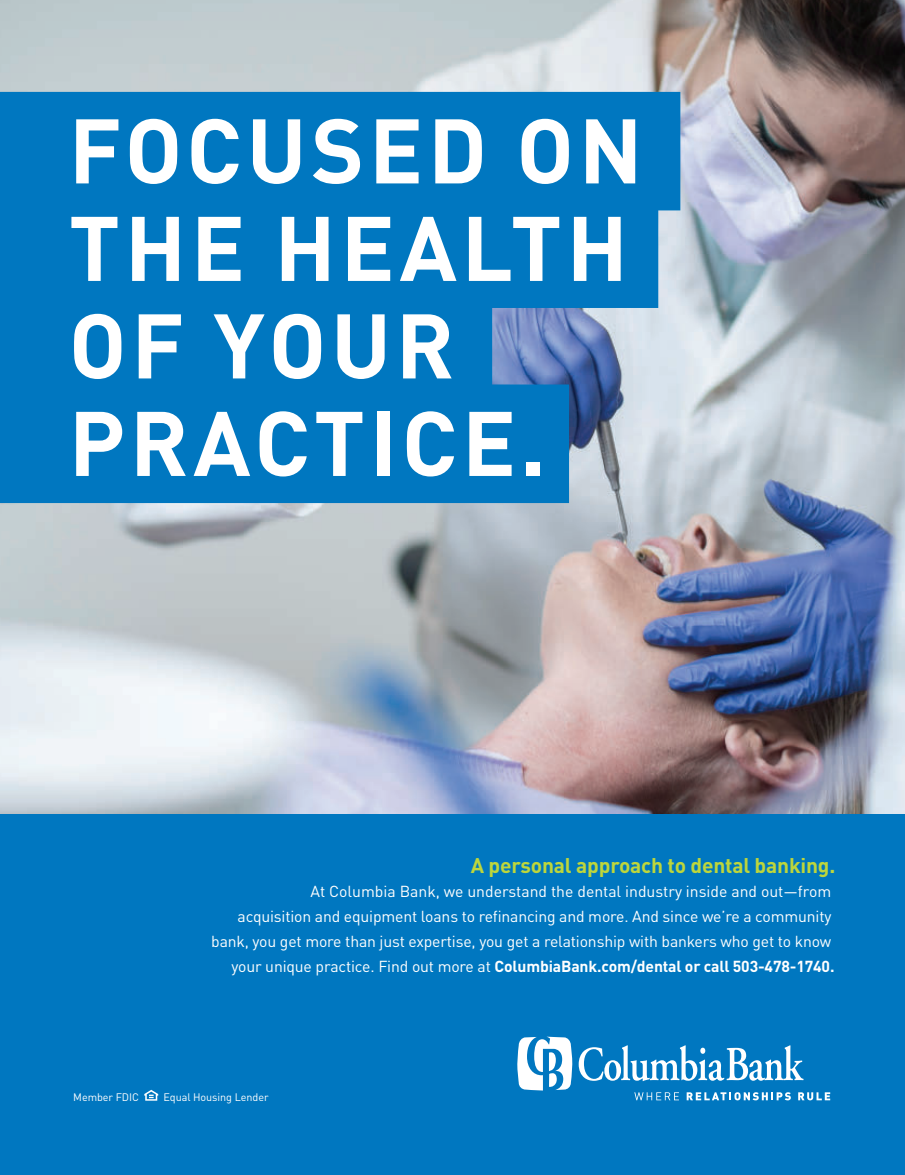
<style>
.page{position:relative;width:905px;height:1175px;background:#fff}
.page>*{position:absolute;margin:0;border:0;box-sizing:border-box;transform-origin:0 0}
.t1{font:700 90px/97.5px "DINOT";letter-spacing:.05em;color:#fff}
.t2{font:700 21px "DINOT";letter-spacing:-.01em;color:#bdd63c}
.t3{font:15.75px/24.8px "DINOT";letter-spacing:-.01em;color:#fff;text-align:right}
.t4{font:10.8px "DINOT";letter-spacing:-.005em;color:#fff}
.s1{font-weight:700}
</style>
<div class="page">
<img style="left:0;top:0;width:904px;height:814px">
<div style="left:0;top:814px;width:904px;height:360px;background:#0077c0"></div>
<svg style="left:634px;top:1092px;width:45px;height:8px"></svg>
<svg style="left:686px;top:1092px;width:104px;height:8px"></svg>
<svg style="left:798px;top:1092px;width:32px;height:8px"></svg>
<svg style="left:578px;top:1045px;width:225px;height:36px"></svg>
<svg style="left:517px;top:1036px;width:55px;height:54px"></svg>
<div style="left:0;top:92px;width:680px;height:118px;background:#0077c0"></div>
<div style="left:0;top:189px;width:658px;height:119px;background:#0077c0"></div>
<div style="left:0;top:287px;width:492px;height:118px;background:#0077c0"></div>
<div style="left:0;top:384px;width:569px;height:119px;background:#0077c0"></div>
<svg style="left:144px;top:1089px;width:14px;height:11px"></svg>
<h1 class="t1" style="left:69px;top:99px;width:575px">FOCUSED ON<br>THE HEALTH<br>OF YOUR<br>PRACTICE.</h1>
<h2 class="t2" style="left:470px;top:851px;width:366px">A personal approach to dental banking.</h2>
<p class="t3" style="left:211px;top:879px;width:624px">At Columbia Bank, we understand the dental industry inside and out—from<br>acquisition and equipment loans to refinancing and more. And since we’re a community bank, you get more than just expertise, you get a relationship with bankers who get to know your unique practice. Find out more at <span class="s1">ColumbiaBank.com/dental or call 503-478-1740.</span></p>
<p class="t4" style="left:73px;top:1090px;width:67px">Member FDIC</p>
<p class="t4" style="left:163px;top:1090px;width:107px">Equal Housing Lender</p>
</div>
